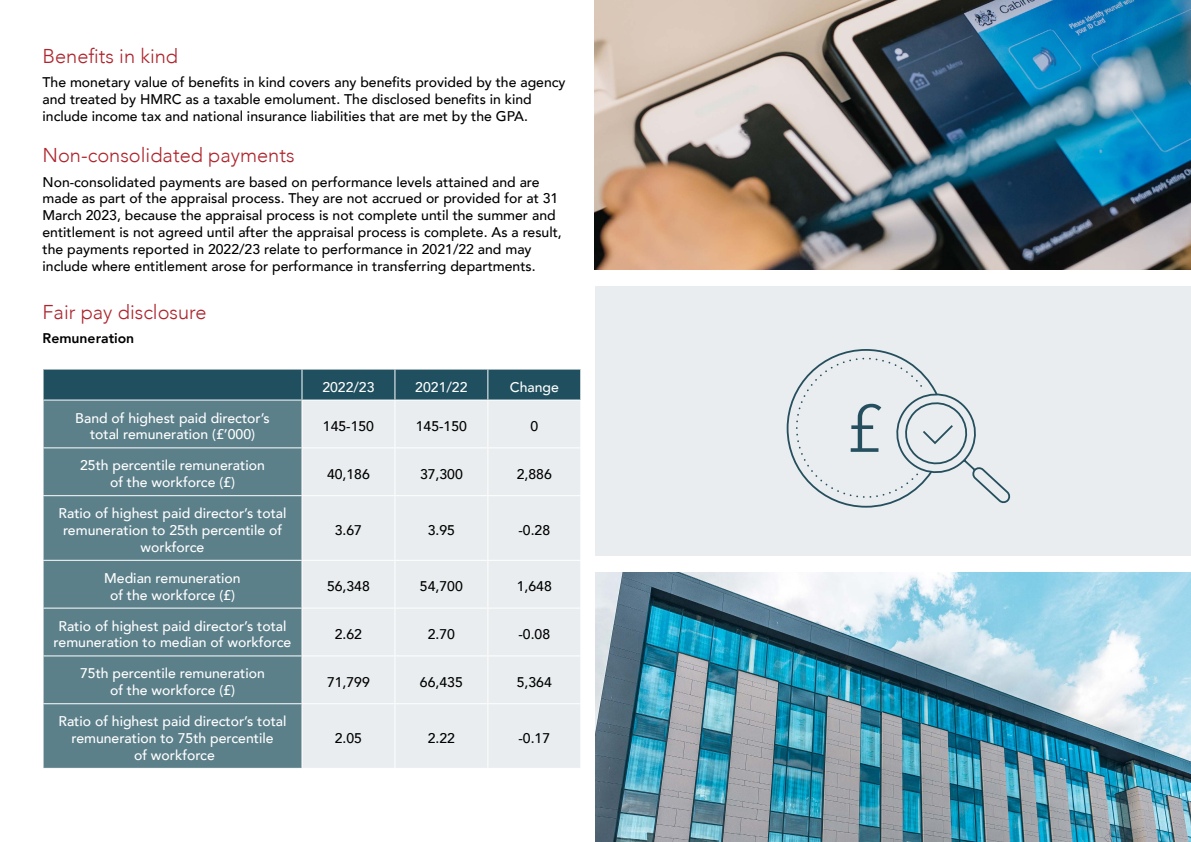
<style>
.page{position:relative;width:1191px;height:842px;background:#fff}
.page>*{position:absolute;margin:0;border:0;box-sizing:border-box;transform-origin:0 0}
.t1{font:300 20px "Avenir";color:#ad262e}
.t2{font:500 14px/16.8px "Avenir";color:#000}
.t3{font:500 14px/16.8px "Avenir";color:#fff;text-align:center}
.t4{font:800 14px "Avenir";color:#000}
</style>
<div class="page">
<div style="left:43px;top:369px;width:259px;height:31px;background:#20505f"></div>
<div style="left:302px;top:370px;width:278px;height:30px;background:#20505f"></div>
<div style="left:44px;top:401px;width:257px;height:367px;background:#5c808a"></div>
<div style="left:302px;top:401px;width:278px;height:367px;background:#e9edef"></div>
<hr style="left:43px;top:369px;width:259px;height:1px;background:#fff">
<hr style="left:43px;top:370px;width:1px;height:30px;background:#fff">
<hr style="left:394px;top:401px;width:1px;height:46px;background:#fff">
<hr style="left:487px;top:401px;width:1px;height:46px;background:#fff">
<hr style="left:43px;top:447px;width:259px;height:1px;background:#fff">
<hr style="left:302px;top:447px;width:93px;height:1px;background:#fff">
<hr style="left:395px;top:447px;width:93px;height:1px;background:#fff">
<hr style="left:394px;top:448px;width:1px;height:47px;background:#fff">
<hr style="left:488px;top:447px;width:93px;height:1px;background:#fff">
<hr style="left:487px;top:448px;width:1px;height:47px;background:#fff">
<hr style="left:43px;top:495px;width:259px;height:1px;background:#fff">
<hr style="left:302px;top:495px;width:93px;height:1px;background:#fff">
<hr style="left:395px;top:495px;width:93px;height:1px;background:#fff">
<hr style="left:394px;top:496px;width:1px;height:64px;background:#fff">
<hr style="left:488px;top:495px;width:93px;height:1px;background:#fff">
<hr style="left:487px;top:496px;width:1px;height:64px;background:#fff">
<hr style="left:43px;top:560px;width:259px;height:1px;background:#fff">
<hr style="left:302px;top:560px;width:93px;height:1px;background:#fff">
<hr style="left:395px;top:560px;width:93px;height:1px;background:#fff">
<hr style="left:394px;top:561px;width:1px;height:47px;background:#fff">
<hr style="left:488px;top:560px;width:93px;height:1px;background:#fff">
<hr style="left:487px;top:561px;width:1px;height:47px;background:#fff">
<hr style="left:43px;top:608px;width:259px;height:1px;background:#fff">
<hr style="left:302px;top:608px;width:93px;height:1px;background:#fff">
<hr style="left:395px;top:608px;width:93px;height:1px;background:#fff">
<hr style="left:394px;top:609px;width:1px;height:46px;background:#fff">
<hr style="left:488px;top:608px;width:93px;height:1px;background:#fff">
<hr style="left:487px;top:609px;width:1px;height:46px;background:#fff">
<hr style="left:43px;top:655px;width:259px;height:1px;background:#fff">
<hr style="left:302px;top:655px;width:93px;height:1px;background:#fff">
<hr style="left:395px;top:655px;width:93px;height:1px;background:#fff">
<hr style="left:394px;top:656px;width:1px;height:47px;background:#fff">
<hr style="left:488px;top:655px;width:93px;height:1px;background:#fff">
<hr style="left:487px;top:656px;width:1px;height:47px;background:#fff">
<hr style="left:43px;top:703px;width:259px;height:1px;background:#fff">
<hr style="left:302px;top:703px;width:93px;height:1px;background:#fff">
<hr style="left:395px;top:703px;width:93px;height:1px;background:#fff">
<hr style="left:394px;top:704px;width:1px;height:64px;background:#fff">
<hr style="left:488px;top:703px;width:93px;height:1px;background:#fff">
<hr style="left:487px;top:704px;width:1px;height:64px;background:#fff">
<hr style="left:301px;top:370px;width:1px;height:30px;background:#fff">
<hr style="left:394px;top:370px;width:1px;height:30px;background:#fff">
<hr style="left:487px;top:370px;width:1px;height:30px;background:#fff">
<img style="left:595px;top:0;width:595px;height:269px">
<img style="left:595px;top:572px;width:595px;height:270px">
<div style="left:595px;top:286px;width:595px;height:270px;background:#e9edef"></div>
<svg style="left:786px;top:349px;width:225px;height:159px"></svg>
<h1 class="t1" style="left:43px;top:44px;width:137px">Benefits in kind</h1>
<p class="t2" style="left:43px;top:73px;width:524px">The monetary value of benefits in kind covers any benefits provided by the agency and treated by HMRC as a taxable emolument. The disclosed benefits in kind include income tax and national insurance liabilities that are met by the GPA.</p>
<h1 class="t1" style="left:43px;top:143px;width:253px">Non-consolidated payments</h1>
<p class="t2" style="left:43px;top:172px;width:521px">Non-consolidated payments are based on performance levels attained and are made as part of the appraisal process. They are not accrued or provided for at 31<br>March 2023, because the appraisal process is not complete until the summer and entitlement is not agreed until after the appraisal process is complete. As a result, the payments reported in 2022/23 relate to performance in 2021/22 and may include where entitlement arose for performance in transferring departments.</p>
<h1 class="t1" style="left:43px;top:300px;width:166px">Fair pay disclosure</h1>
<p class="t4" style="left:43px;top:328px;width:93px">Remuneration</p>
<p class="t3" style="left:322px;top:377px;width:54px">2022/23</p>
<p class="t3" style="left:415px;top:377px;width:54px">2021/22</p>
<p class="t3" style="left:510px;top:377px;width:51px">Change</p>
<p class="t3" style="left:75px;top:408px;width:196px">Band of highest paid director’s total remuneration (£’000)</p>
<p class="t2" style="left:323px;top:417px;width:53px">145-150</p>
<p class="t2" style="left:416px;top:417px;width:53px">145-150</p>
<p class="t2" style="left:530px;top:417px;width:9px">0</p>
<p class="t3" style="left:80px;top:456px;width:186px">25th percentile remuneration of the workforce (£)</p>
<p class="t2" style="left:327px;top:465px;width:44px">40,186</p>
<p class="t2" style="left:420px;top:465px;width:44px">37,300</p>
<p class="t2" style="left:517px;top:465px;width:37px">2,886</p>
<p class="t3" style="left:58px;top:504px;width:229px">Ratio of highest paid director’s total remuneration to 25th percentile of workforce</p>
<p class="t2" style="left:335px;top:521px;width:29px">3.67</p>
<p class="t2" style="left:428px;top:521px;width:29px">3.95</p>
<p class="t2" style="left:518px;top:521px;width:33px">-0.28</p>
<p class="t3" style="left:104px;top:569px;width:138px">Median remuneration of the workforce (£)</p>
<p class="t2" style="left:327px;top:577px;width:44px">56,348</p>
<p class="t2" style="left:420px;top:577px;width:44px">54,700</p>
<p class="t2" style="left:517px;top:577px;width:37px">1,648</p>
<p class="t3" style="left:54px;top:617px;width:239px">Ratio of highest paid director’s total remuneration to median of workforce</p>
<p class="t2" style="left:335px;top:625px;width:29px">2.62</p>
<p class="t2" style="left:428px;top:625px;width:29px">2.70</p>
<p class="t2" style="left:518px;top:625px;width:33px">-0.08</p>
<p class="t3" style="left:80px;top:664px;width:186px">75th percentile remuneration of the workforce (£)</p>
<p class="t2" style="left:327px;top:673px;width:44px">71,799</p>
<p class="t2" style="left:420px;top:673px;width:44px">66,435</p>
<p class="t2" style="left:517px;top:673px;width:37px">5,364</p>
<p class="t3" style="left:58px;top:712px;width:229px">Ratio of highest paid director’s total remuneration to 75th percentile<br>of workforce</p>
<p class="t2" style="left:335px;top:729px;width:29px">2.05</p>
<p class="t2" style="left:428px;top:729px;width:29px">2.22</p>
<p class="t2" style="left:518px;top:729px;width:33px">-0.17</p>
</div>
